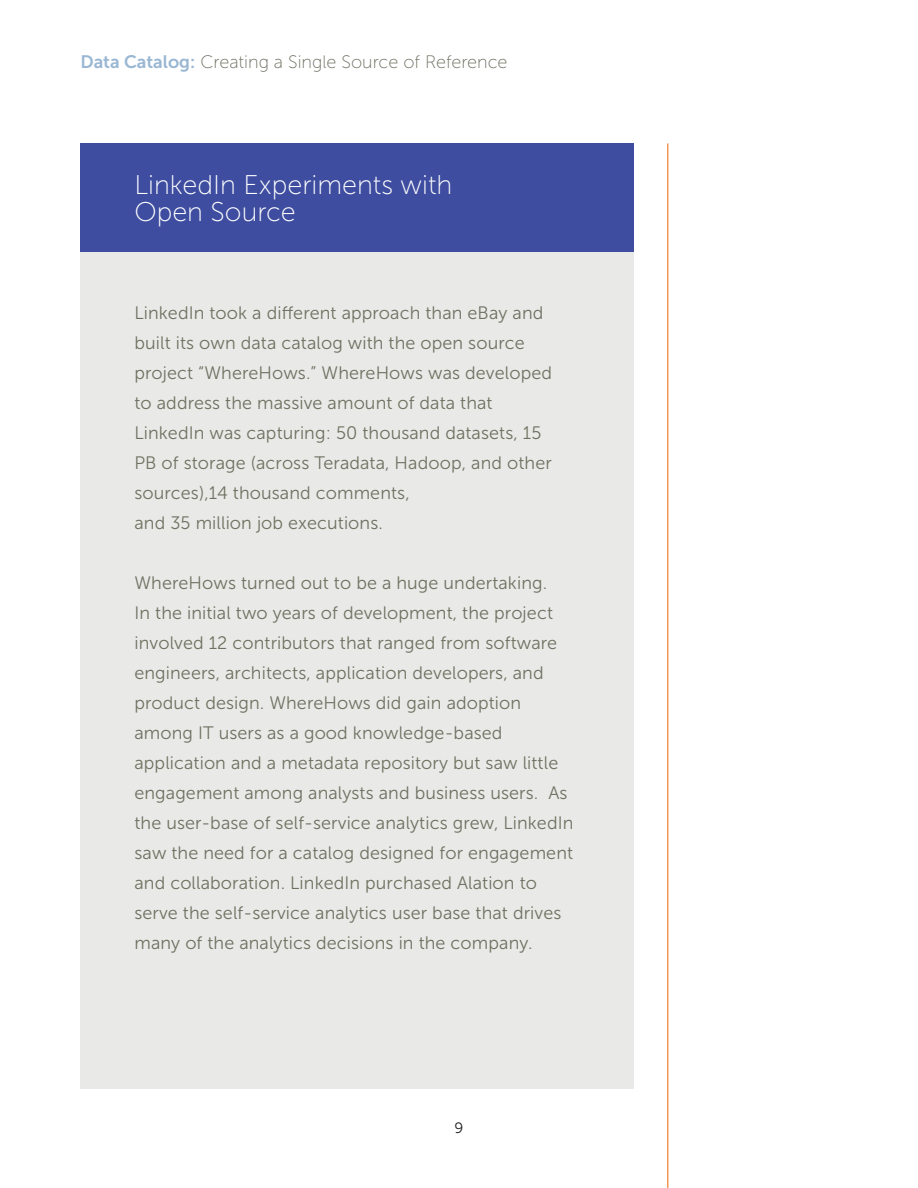
<style>
.page{position:relative;width:918px;height:1188px;background:#fff}
.page>*{position:absolute;margin:0;border:0;box-sizing:border-box;transform-origin:0 0}
.Section_Header{font:27px/27px "Museo Sans 100";color:#fff}
.Body{font:18px/30px "Museo Sans 300";letter-spacing:.005em;color:#6f7162}
.t1{font:18px "Museo Sans 100";color:#6f7162}
.t2{font:15px "Museo Sans 300";color:#231f20}
.s1{font-family:"Museo Sans 700";color:#9ab7d3}
</style>
<div class="page">
<hr style="left:667px;top:143px;width:1px;height:1045px;background:#f47521">
<div style="left:80px;top:251px;width:554px;height:838px;background:#e9eae7"></div>
<div style="left:80px;top:143px;width:554px;height:108px;background:#3e4da0"></div>
<p class="t1" style="left:80px;top:52px;width:429px"><span class="s1">Data Catalog:</span> Creating a Single Source of Reference</p>
<p class="Section_Header" style="left:134px;top:172px;width:319px">LinkedIn Experiments with<br>Open Source</p>
<p class="Body" style="left:134px;top:298px;width:419px">LinkedIn took a different approach than eBay and built its own data catalog with the open source project “WhereHows.” WhereHows was developed to address the massive amount of data that LinkedIn was capturing: 50 thousand datasets, 15<br>PB of storage (across Teradata, Hadoop, and other sources),14 thousand comments,<br>and 35 million job executions.</p>
<p class="Body" style="left:134px;top:568px;width:441px">WhereHows turned out to be a huge undertaking.<br>In the initial two years of development, the project involved 12 contributors that ranged from software engineers, architects, application developers, and product design. WhereHows did gain adoption among IT users as a good knowledge-based application and a metadata repository but saw little engagement among analysts and business users. As the user-base of self-service analytics grew, LinkedIn saw the need for a catalog designed for engagement and collaboration. LinkedIn purchased Alation to serve the self-service analytics user base that drives many of the analytics decisions in the company.</p>
<p class="t2" style="left:455px;top:1120px;width:10px">9</p>
</div>
